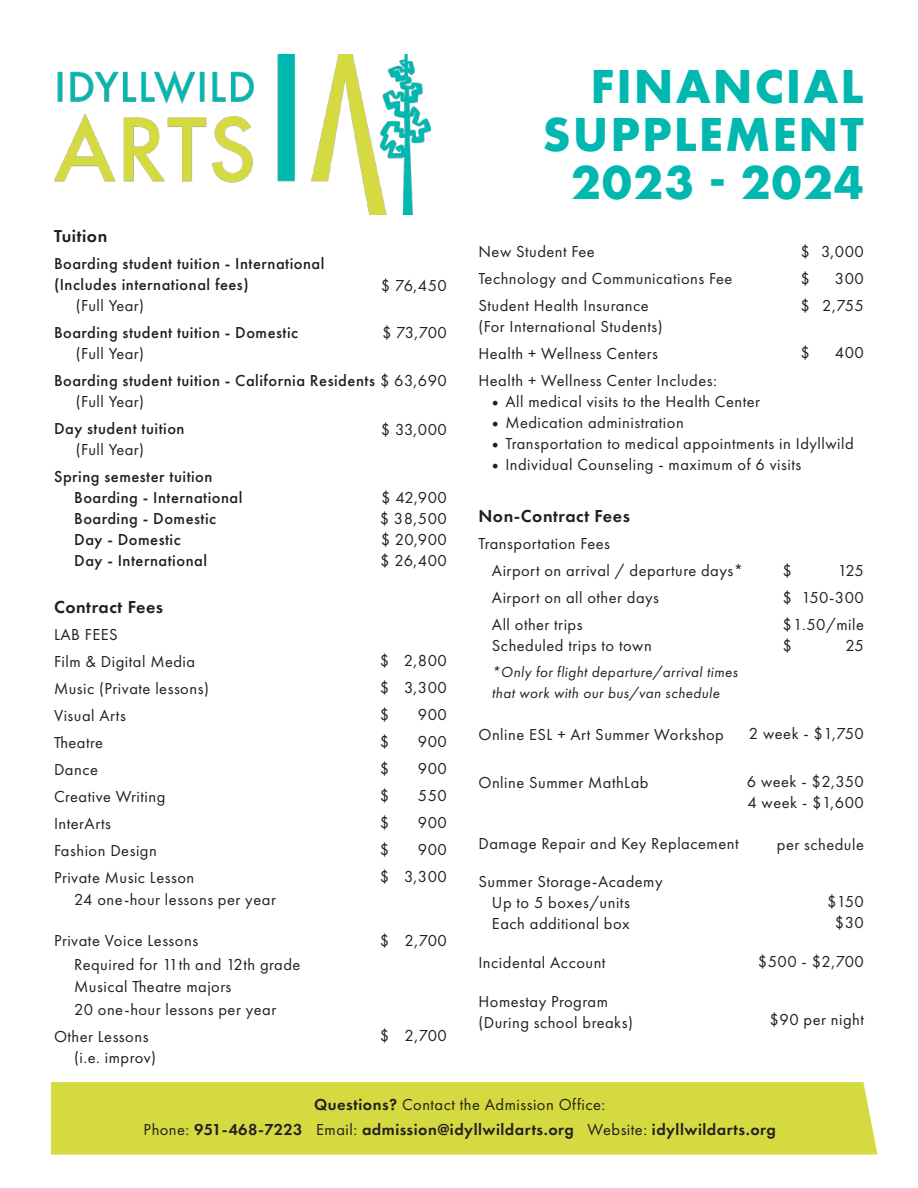
<style>
.page{position:relative;width:918px;height:1188px;background:#fff}
.page>*{position:absolute;margin:0;border:0;box-sizing:border-box;transform-origin:0 0}
.t1{font:700 49.5px/48px "Futura PT";letter-spacing:.04em;color:#00b8b0;text-align:right}
.t2{font:600 18px "Futura PT";letter-spacing:.03em;color:#231f20}
.t3{font:16.5px/27px "Futura PT";letter-spacing:.03em;color:#231f20}
.t4{font:500 16.5px/21px "Futura PT";letter-spacing:.03em;color:#231f20}
.t5{font:600 16.5px/25.5px "Futura PT";letter-spacing:.03em;color:#231f20;text-align:center}
.t6{font:italic 15px/21px "Futura PT";letter-spacing:.03em;color:#231f20}
.s1{font-weight:400}
.s2{font-family:"Minion Pro";font-size:18px}
</style>
<div class="page">
<div style="left:51px;top:1082px;width:827px;height:73px;background:#d4da3f"></div>
<img style="left:54px;top:54px;width:377px;height:161px">
<h1 class="t1" style="left:543px;top:62px;width:323px">FINANCIAL<br>SUPPLEMENT<br>2023 - 2024</h1>
<p class="t2" style="left:54px;top:229px;width:55px">Tuition</p>
<p class="t4" style="left:54px;top:254px;width:272px">Boarding student tuition - International (Includes international fees)</p>
<p class="t3" style="left:76px;top:293px;width:70px">(Full Year)</p>
<p class="t4" style="left:54px;top:323px;width:246px">Boarding student tuition - Domestic</p>
<p class="t4" style="left:54px;top:341px;width:395px;line-height:27px;text-indent:22px"><span class="s1">(Full Year)<br></span>Boarding student tuition - California Residents <span class="s1">$ 63,690</span></p>
<p class="t3" style="left:76px;top:389px;width:70px">(Full Year)</p>
<p class="t4" style="left:54px;top:419px;width:132px">Day student tuition</p>
<p class="t3" style="left:76px;top:437px;width:70px">(Full Year)</p>
<p class="t4" style="left:74px;top:467px;width:170px;text-indent:-20px">Spring semester tuition<br>Boarding - International<br>Boarding - Domestic<br>Day - Domestic<br>Day - International</p>
<p class="t2" style="left:54px;top:599px;width:111px">Contract Fees</p>
<p class="t3" style="left:54px;top:622px;width:156px">LAB FEES<br>Film &amp; Digital Media<br>Music (Private lessons)<br>Visual Arts<br>Theatre<br>Dance<br>Creative Writing<br>InterArts<br>Fashion Design<br>Private Music Lesson</p>
<p class="t3" style="left:74px;top:887px;width:203px">24 one-hour lessons per year</p>
<p class="t3" style="left:74px;top:929px;width:228px;line-height:24px;text-indent:-20px">Private Voice Lessons<br>Required for 11th and 12th grade</p>
<p class="t3" style="left:74px;top:976px;width:204px;line-height:22.5px">Musical Theatre majors<br>20 one-hour lessons per year</p>
<p class="t3" style="left:74px;top:1027px;width:83px;line-height:21px;text-indent:-20px">Other Lessons (i.e. improv)</p>
<p class="t5" style="left:144px;top:1093px;width:634px">Questions? <span class="s1">Contact the Admission Office:<br>Phone:</span> 951-468-7223 <span class="s1">Email:</span> admission@idyllwildarts.org <span class="s1">Website:</span> idyllwildarts.org</p>
<p class="t3" style="left:801px;top:240px;width:11px;text-align:justify">$ $ $</p>
<p class="t3" style="left:801px;top:340px;width:11px">$</p>
<p class="t3" style="left:478px;top:240px;width:256px">New Student Fee<br>Technology and Communications Fee<br>Student Health Insurance</p>
<p class="t3" style="left:478px;top:315px;width:240px">(For International Students)<br>Health + Wellness Centers<br>Health + Wellness Center Includes:</p>
<p class="t3" style="left:492px;top:390px;width:270px"><span class="s2">•</span> All medical visits to the Health Center</p>
<p class="t3" style="left:492px;top:411px;width:193px"><span class="s2">•</span> Medication administration</p>
<p class="t3" style="left:492px;top:432px;width:363px"><span class="s2">•</span> Transportation to medical appointments in Idyllwild</p>
<p class="t3" style="left:492px;top:453px;width:311px"><span class="s2">•</span> Individual Counseling - maximum of 6 visits</p>
<p class="t3" style="left:821px;top:240px;width:44px;text-align:right">3,000<br>300<br>2,755</p>
<p class="t3" style="left:835px;top:340px;width:31px">400</p>
<p class="t3" style="left:381px;top:273px;width:68px">$ 76,450</p>
<p class="t3" style="left:382px;top:320px;width:66px">$ 73,700</p>
<p class="t3" style="left:381px;top:417px;width:68px">$ 33,000</p>
<p class="t3" style="left:380px;top:488px;width:69px;line-height:21px;text-align:justify">$ 42,900 $ 38,500 $ 20,900 $ 26,400</p>
<p class="t2" style="left:478px;top:509px;width:153px">Non-Contract Fees</p>
<p class="t3" style="left:492px;top:531px;width:253px;text-indent:-14px">Transportation Fees<br>Airport on arrival / departure days*<br>Airport on all other days<br>All other trips</p>
<p class="t3" style="left:492px;top:633px;width:161px">Scheduled trips to town</p>
<p class="t6" style="left:492px;top:662px;width:247px">*Only for flight departure/arrival times that work with our bus/van schedule</p>
<p class="t3" style="left:478px;top:722px;width:247px">Online ESL + Art Summer Workshop</p>
<p class="t3" style="left:478px;top:770px;width:172px">Online Summer MathLab</p>
<p class="t3" style="left:783px;top:559px;width:11px">$ $</p>
<p class="t3" style="left:783px;top:634px;width:11px">$</p>
<p class="t3" style="left:783px;top:559px;width:83px;text-align:right">125<br>150-300 $1.50/mile</p>
<p class="t3" style="left:845px;top:634px;width:20px">25</p>
<p class="t3" style="left:380px;top:648px;width:11px;text-align:justify">$ $ $ $ $ $ $ $ $</p>
<p class="t3" style="left:404px;top:648px;width:45px;text-align:right">2,800<br>3,300<br>900<br>900<br>900<br>550<br>900<br>900<br>3,300</p>
<p class="t3" style="left:749px;top:721px;width:117px">2 week - $1,750</p>
<p class="t3" style="left:747px;top:772px;width:119px;line-height:21px">6 week - $2,350<br>4 week - $1,600</p>
<p class="t3" style="left:777px;top:832px;width:89px">per schedule</p>
<p class="t3" style="left:478px;top:831px;width:262px">Damage Repair and Key Replacement</p>
<p class="t3" style="left:492px;top:872px;width:172px;line-height:21px;text-indent:-14px">Summer Storage-Academy<br>Up to 5 boxes/units<br>Each additional box</p>
<p class="t3" style="left:478px;top:950px;width:129px">Incidental Account</p>
<p class="t3" style="left:478px;top:992px;width:156px;line-height:21px">Homestay Program (During school breaks)</p>
<p class="t3" style="left:827px;top:892px;width:38px;line-height:21px;text-align:center">$150 $30</p>
<p class="t3" style="left:758px;top:949px;width:108px">$500 - $2,700</p>
<p class="t3" style="left:380px;top:928px;width:11px">$</p>
<p class="t3" style="left:405px;top:928px;width:44px">2,700</p>
<p class="t3" style="left:770px;top:1008px;width:96px">$90 per night</p>
<p class="t3" style="left:380px;top:1023px;width:11px">$</p>
<p class="t3" style="left:405px;top:1023px;width:44px">2,700</p>
</div>
